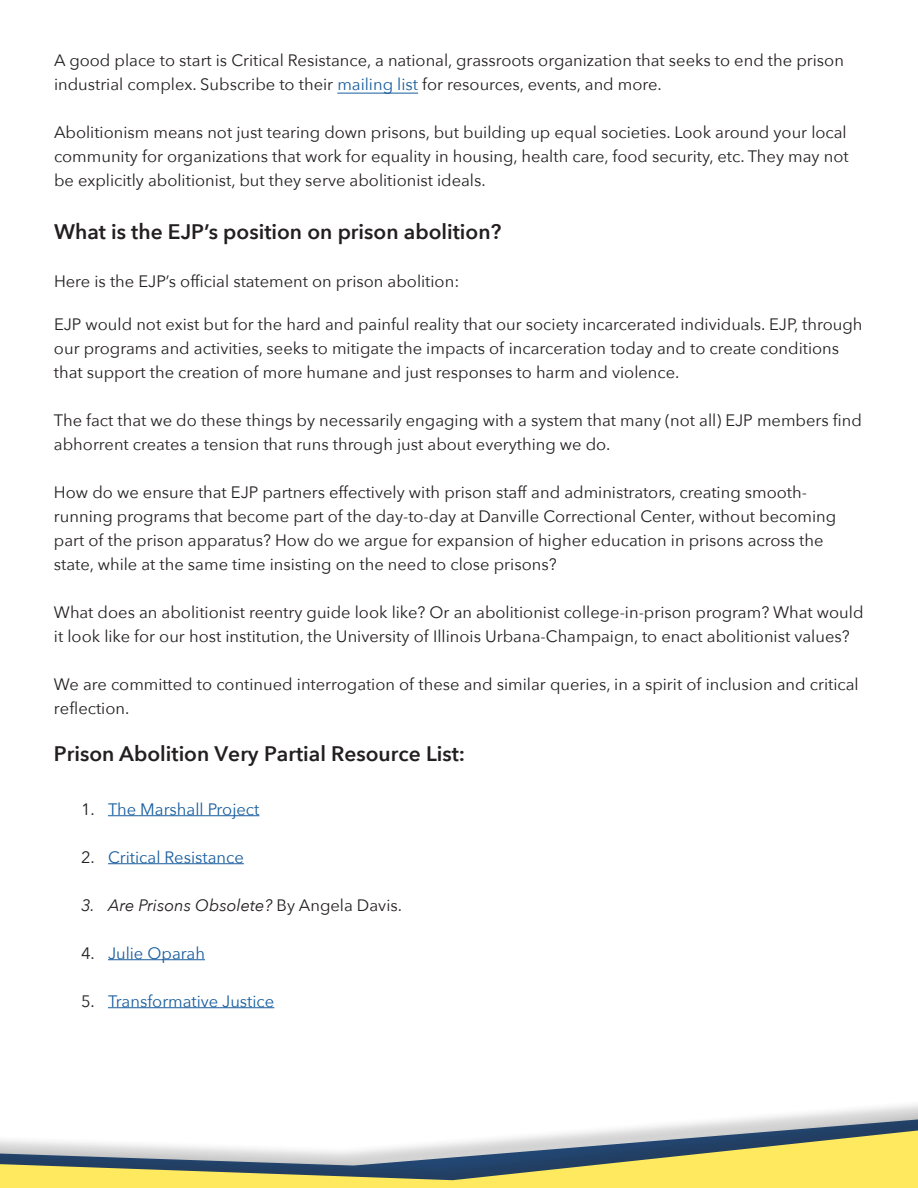
<style>
.page{position:relative;width:918px;height:1188px;background:#fff}
.page>*{position:absolute;margin:0;border:0;box-sizing:border-box;transform-origin:0 0}
.t1{font:600 21px "Avenir Next";color:#231f20}
.t2{font:16.5px/24px "Avenir Next";color:#231f20}
.t3{font:16.5px "Avenir Next";color:#175d9e}
.t4{font:italic 16.5px "Avenir Next";color:#231f20}
.s1{color:#175d9e}
.s2{color:#231f20}
.s3{font-style:normal}
</style>
<div class="page">
<hr style="left:108px;top:815px;width:151px;height:1px;background:#175d9e">
<hr style="left:108px;top:863px;width:136px;height:1px;background:#175d9e">
<hr style="left:108px;top:959px;width:97px;height:1px;background:#175d9e">
<hr style="left:108px;top:1007px;width:166px;height:1px;background:#175d9e">
<div style="left:0;top:1100px;width:918px;height:88px;background:#231f20;opacity:.2"></div>
<svg style="left:0;top:1130px;width:918px;height:58px"></svg>
<hr style="left:337px;top:93px;width:81px;height:1px;background:#175d9e">
<p class="t2" style="left:54px;top:48px;width:791px">A good place to start is Critical Resistance, a national, grassroots organization that seeks to end the prison industrial complex. Subscribe to their <span class="s1">mailing list</span> for resources, events, and more.</p>
<p class="t2" style="left:54px;top:120px;width:796px;text-align:justify">Abolitionism means not just tearing down prisons, but building up equal societies. Look around your local community for organizations that work for equality in housing, health care, food security, etc. They may not be explicitly abolitionist, but they serve abolitionist ideals.</p>
<p class="t1" style="left:54px;top:213px;width:449px">What is the EJP’s position on prison abolition?</p>
<p class="t2" style="left:54px;top:268px;width:407px">Here is the EJP’s official statement on prison abolition:</p>
<p class="t2" style="left:54px;top:312px;width:810px">EJP would not exist but for the hard and painful reality that our society incarcerated individuals. EJP, through our programs and activities, seeks to mitigate the impacts of incarceration today and to create conditions that support the creation of more humane and just responses to harm and violence.</p>
<p class="t2" style="left:54px;top:408px;width:809px">The fact that we do these things by necessarily engaging with a system that many (not all) EJP members find abhorrent creates a tension that runs through just about everything we do.</p>
<p class="t2" style="left:54px;top:480px;width:784px">How do we ensure that EJP partners effectively with prison staff and administrators, creating smooth&shy;running programs that become part of the day-to-day at Danville Correctional Center, without becoming part of the prison apparatus? How do we argue for expansion of higher education in prisons across the state, while at the same time insisting on the need to close prisons?</p>
<p class="t2" style="left:54px;top:600px;width:811px">What does an abolitionist reentry guide look like? Or an abolitionist college-in-prison program? What would it look like for our host institution, the University of Illinois Urbana-Champaign, to enact abolitionist values?</p>
<p class="t2" style="left:54px;top:672px;width:806px">We are committed to continued interrogation of these and similar queries, in a spirit of inclusion and critical reflection.</p>
<p class="t1" style="left:54px;top:736px;width:413px">Prison Abolition Very Partial Resource List:</p>
<p class="t3" style="left:81px;top:795px;width:180px"><span class="s2">1.</span> The Marshall Project</p>
<p class="t3" style="left:81px;top:843px;width:164px"><span class="s2">2.</span> Critical Resistance</p>
<p class="t4" style="left:81px;top:891px;width:323px">3. Are Prisons Obsolete? <span class="s3">By Angela Davis.</span></p>
<p class="t3" style="left:81px;top:939px;width:126px"><span class="s2">4.</span> Julie Oparah</p>
<p class="t3" style="left:81px;top:987px;width:195px"><span class="s2">5.</span> Transformative Justice</p>
</div>
